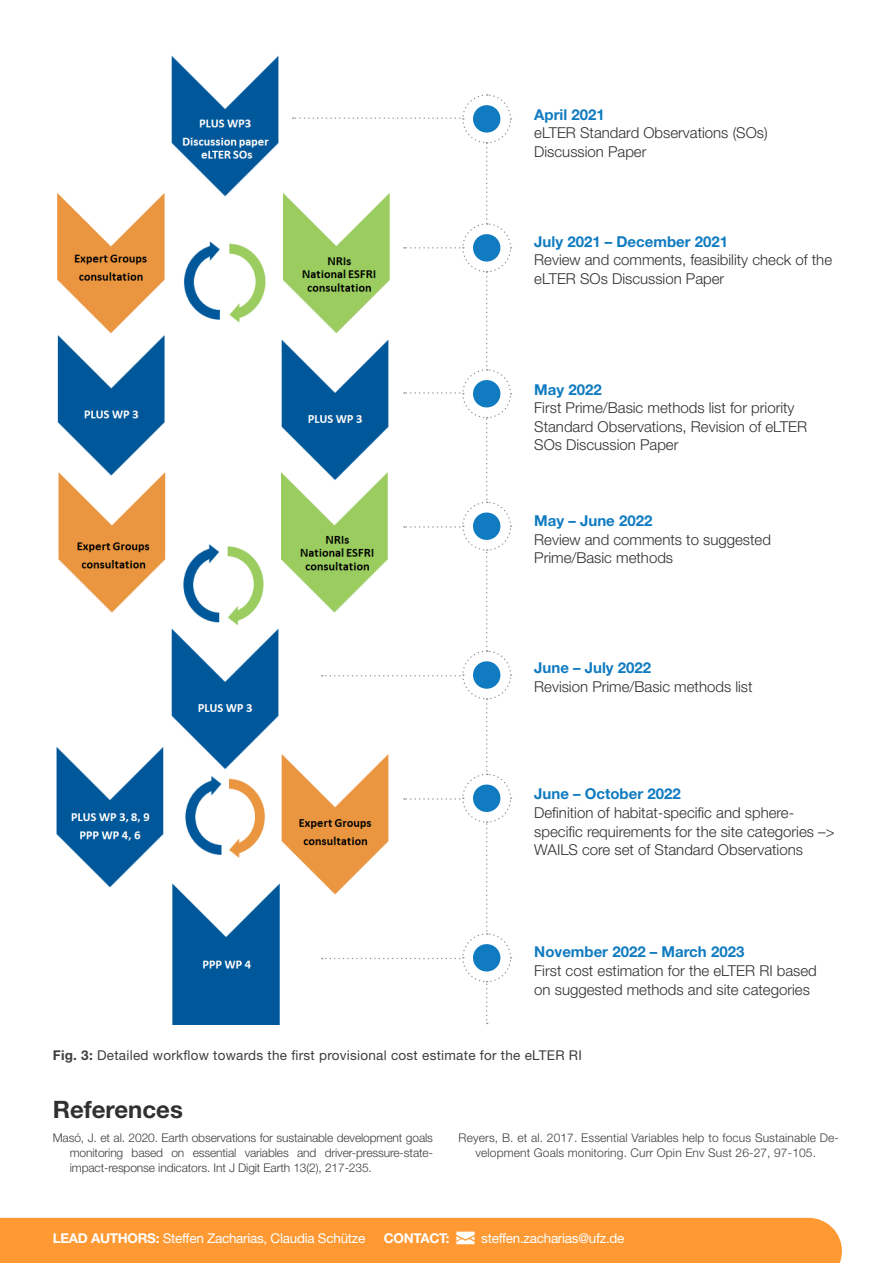
<style>
.page{position:relative;width:893px;height:1263px;background:#fff}
.page>*{position:absolute;margin:0;border:0;box-sizing:border-box;transform-origin:0 0}
.t1{font:700 24px "Helvetica Neue";color:#312f30}
.t2{font:300 15px/18.6px "Helvetica Neue";color:#312f30}
.t3{font:700 15px "Helvetica Neue";color:#107bc1}
.t4{font:13.5px "Helvetica Neue";letter-spacing:.02em;color:#3e3e3f}
.Glossy_-_Web_address{font:13.5px "Helvetica Neue";letter-spacing:-.02em;color:#fff}
.Glossy_-_Web_address-2{font:700 13.5px "Helvetica Neue";letter-spacing:-.02em;color:#fff}
.body{font:300 12px/15px "Helvetica Neue";letter-spacing:.01em;color:#3e3e3f;text-align:justify}
.s1{font-weight:700}
</style>
<div class="page">
<img style="left:56px;top:56px;width:237px;height:968px">
<div style="left:0;top:1218px;width:842px;height:45px;background:#f93"></div>
<svg style="left:293px;top:94px;width:219px;height:930px"></svg>
<div style="left:473px;top:944px;width:27px;height:27px;background:#107bc1;border-radius:50%"></div>
<p class="t3" style="left:534px;top:105px;width:72px">April 2021</p>
<p class="t2" style="left:534px;top:123px;width:235px">eLTER Standard Observations (SOs)</p>
<p class="t2" style="left:534px;top:142px;width:114px">Discussion Paper</p>
<p class="t3" style="left:534px;top:232px;width:195px">July 2021 – December 2021</p>
<p class="t2" style="left:534px;top:250px;width:299px">Review and comments, feasibility check of the eLTER SOs Discussion Paper</p>
<p class="t3" style="left:534px;top:380px;width:69px">May 2022</p>
<p class="t2" style="left:534px;top:398px;width:274px">First Prime/Basic methods list for priority<br>Standard Observations, Revision of eLTER<br>SOs Discussion Paper</p>
<p class="t3" style="left:534px;top:511px;width:120px">May – June 2022</p>
<p class="t2" style="left:534px;top:530px;width:238px">Review and comments to suggested</p>
<p class="t2" style="left:534px;top:548px;width:140px">Prime/Basic methods</p>
<p class="t3" style="left:534px;top:659px;width:118px">June – July 2022</p>
<p class="t2" style="left:534px;top:677px;width:220px">Revision Prime/Basic methods list</p>
<p class="t3" style="left:534px;top:785px;width:148px">June – October 2022</p>
<p class="t2" style="left:534px;top:803px;width:302px">Definition of habitat-specific and sphere&shy;specific requirements for the site categories –&gt;<br>WAILS core set of Standard Observations</p>
<p class="t3" style="left:534px;top:943px;width:212px">November 2022 – March 2023</p>
<p class="t2" style="left:534px;top:961px;width:284px">First cost estimation for the eLTER RI based on suggested methods and site categories</p>
<p class="t4" style="left:53px;top:1047px;width:531px"><span class="s1">Fig. 3:</span> Detailed workflow towards the first provisional cost estimate for the eLTER RI</p>
<p class="t1" style="left:53px;top:1095px;width:132px">References</p>
<p class="body" style="left:70px;top:1129px;width:365px;text-indent:-17px">Masó, J. et al. 2020. Earth observations for sustainable development goals monitoring based on essential variables and driver-pressure-state&shy;impact-response indicators. Int J Digit Earth 13(2), 217-235.</p>
<p class="body" style="left:459px;top:1129px;width:382px;text-align:center">Reyers, B. et al. 2017. Essential Variables help to focus Sustainable De&shy;velopment Goals monitoring. Curr Opin Env Sust 26-27, 97-105.</p>
<p class="Glossy_-_Web_address" style="left:53px;top:1230px;width:314px"><span class="s1">LEAD AUTHORS:</span> Steffen Zacharias, Claudia Schütze</p>
<p class="Glossy_-_Web_address-2" style="left:384px;top:1229px;width:67px">CONTACT:</p>
<p class="Glossy_-_Web_address" style="left:481px;top:1230px;width:145px">steffen.zacharias@ufz.de</p>
</div>
